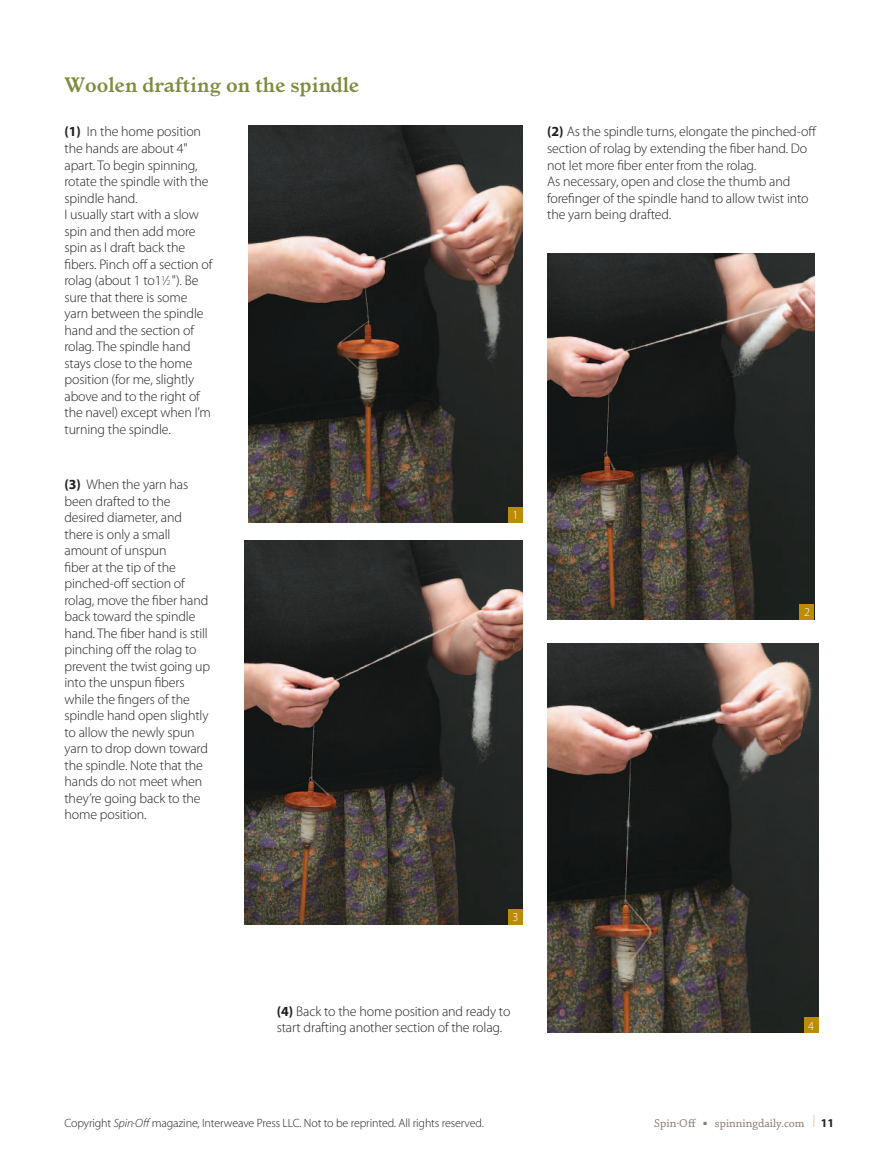
<style>
.page{position:relative;width:891px;height:1168px;background:#fff}
.page>*{position:absolute;margin:0;border:0;box-sizing:border-box;transform-origin:0 0}
.t1{font:700 21px "Italian Old Style MT Std";color:#808b3e}
.t2{font:300 13.95px/16.5px "Myriad Pro";letter-spacing:-.01em;color:#231f20}
.t3{font:300 12.15px "Myriad Pro";color:#fff}
.t4{font:300 12px "Myriad Pro";letter-spacing:-.01em;color:#231f20}
.t5{font:12px "Chaparral Pro";color:#8d7872}
.s1{font-weight:700}
.s2{font-size:7.65px}
.s3{font-size:13.5px}
.s4{font-style:italic}
.s5{font-family:"Myriad Pro";font-weight:300;font-size:18px;color:#f6b093}
.s6{font-family:"Myriad Pro";font-weight:700;color:#231f20}
</style>
<div class="page">
<img style="left:249px;top:126px;width:274px;height:396px">
<img style="left:245px;top:541px;width:278px;height:383px">
<img style="left:548px;top:254px;width:266px;height:365px">
<img style="left:548px;top:643px;width:271px;height:390px">
<div style="left:508px;top:507px;width:15px;height:15px;background:#bb8c07"></div>
<div style="left:800px;top:604px;width:14px;height:15px;background:#bb8c07"></div>
<div style="left:804px;top:1018px;width:15px;height:15px;background:#bb8c07"></div>
<div style="left:508px;top:909px;width:15px;height:15px;background:#bb8c07"></div>
<h1 class="t1" style="left:64px;top:71px;width:296px">Woolen drafting on the spindle</h1>
<p class="t2" style="left:64px;top:123px;width:149px"><span class="s1">(1)</span> In the home position the hands are about 4" apart. To begin spinning, rotate the spindle with the spindle hand.<br>I usually start with a slow spin and then add more spin as I draft back the fibers. Pinch off a section of rolag (about 1 to1<sup>1</sup>⁄<span class="s2">2</span> "). Be sure that there is some yarn between the spindle hand and the section of rolag. The spindle hand stays close to the home position (for me, slightly above and to the right of the navel) except when I’m turning the spindle.</p>
<p class="t2" style="left:64px;top:476px;width:147px"><span class="s1">(3)</span> When the yarn has been drafted to the desired diameter, and there is only a small amount of unspun<br>fiber at the tip of the pinched-off section of rolag, move the fiber hand back toward the spindle hand. The fiber hand is still pinching off the rolag to prevent the twist going up into the unspun fibers while the fingers of the spindle hand open slightly to allow the newly spun yarn to drop down toward the spindle. Note that the hands do <span class="s3">not</span> meet when they’re going back to the home position.</p>
<p class="t2" style="left:547px;top:123px;width:271px"><span class="s1">(2)</span> As the spindle turns, elongate the pinched-off section of rolag by extending the fiber hand. Do not let more fiber enter from the rolag.<br>As necessary, open and close the thumb and forefinger of the spindle hand to allow twist into the yarn being drafted.</p>
<p class="t3" style="left:512px;top:508px;width:7px">1</p>
<p class="t3" style="left:804px;top:605px;width:7px">2</p>
<p class="t3" style="left:512px;top:910px;width:7px">3</p>
<p class="t2" style="left:277px;top:1003px;width:235px"><span class="s1">(4)</span> Back to the home position and ready to start drafting another section of the rolag.</p>
<p class="t3" style="left:808px;top:1018px;width:7px">4</p>
<p class="t4" style="left:64px;top:1116px;width:421px">Copyright <span class="s4">Spin</span><sup>.</sup><span class="s4">Off</span> magazine, Interweave Press LLC. Not to be reprinted. All rights reserved.</p>
<p class="t5" style="left:654px;top:1117px;width:43px">Spin.Off</p>
<p class="t5" style="left:704px;top:1117px;width:132px">■ spinningdaily.com <span class="s5">I</span> <span class="s6">11</span></p>
</div>
